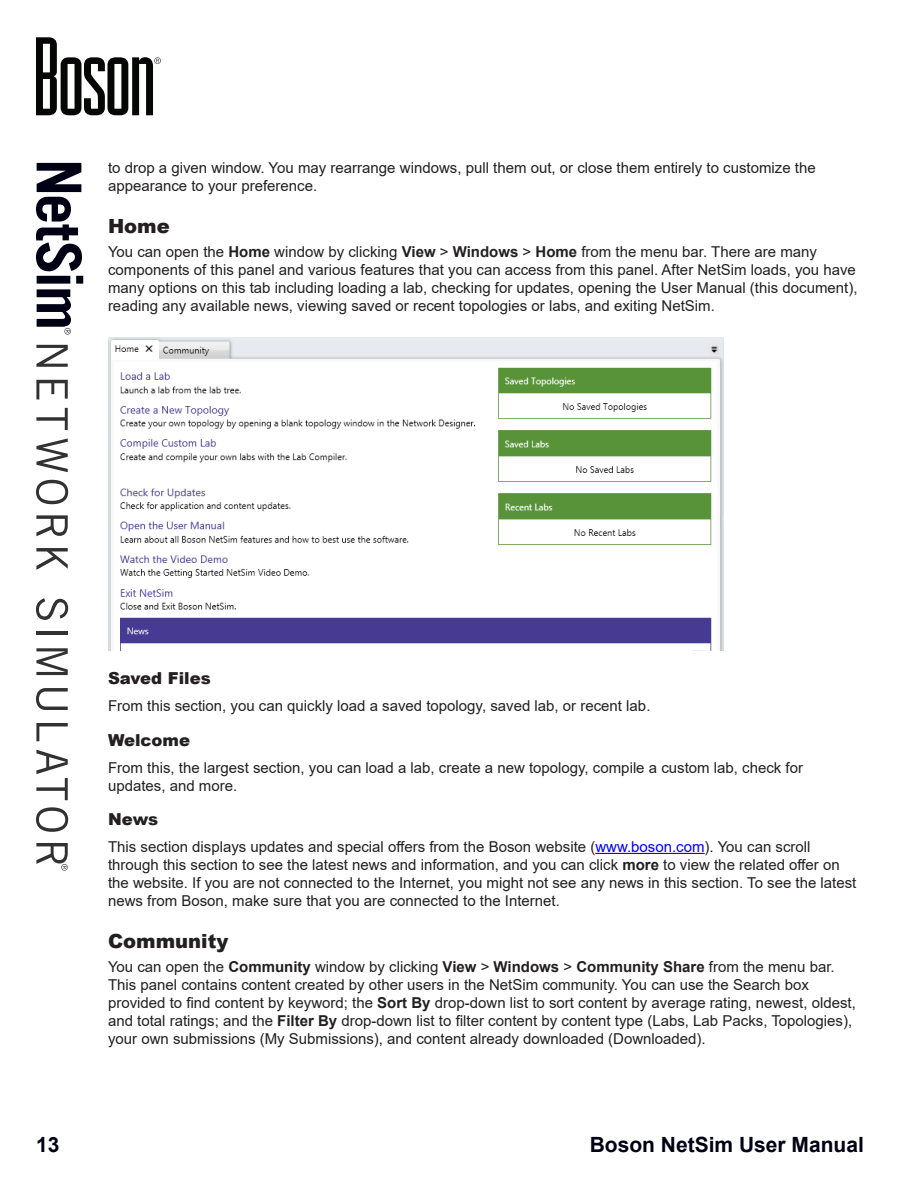
<style>
.page{position:relative;width:918px;height:1188px;background:#fff}
.page>*{position:absolute;margin:0;border:0;box-sizing:border-box;transform-origin:0 0}
.t1{font:700 21px "Arial";color:#000015}
.Heading_2{font:900 19.5px "Arial";color:#231f20}
.Heading_4_and_5_Text{font:900 19.5px "Arial";color:#231f20}
.Heading_4_and_5_Text-2{font:900 16.5px "Arial";color:#231f20}
.Heading_4_and_5_Text-3{font:15px/18px "Arial";color:#231f20}
.s1{font-weight:700}
.s2{color:#00f}
</style>
<div class="page">
<svg style="left:36px;top:37px;width:125px;height:78px"></svg>
<svg style="left:36px;top:163px;width:47px;height:172px"></svg>
<svg style="left:36px;top:345px;width:32px;height:22px"></svg>
<svg style="left:36px;top:380px;width:32px;height:19px"></svg>
<svg style="left:36px;top:408px;width:32px;height:22px"></svg>
<svg style="left:36px;top:438px;width:32px;height:34px"></svg>
<svg style="left:36px;top:480px;width:32px;height:24px"></svg>
<svg style="left:36px;top:515px;width:32px;height:21px"></svg>
<svg style="left:36px;top:548px;width:32px;height:22px"></svg>
<svg style="left:36px;top:598px;width:32px;height:22px"></svg>
<hr style="left:36px;top:631px;width:32px;height:4px;background:#333233">
<svg style="left:36px;top:648px;width:32px;height:27px"></svg>
<svg style="left:36px;top:688px;width:32px;height:22px"></svg>
<svg style="left:36px;top:723px;width:32px;height:18px"></svg>
<svg style="left:36px;top:750px;width:32px;height:50px"></svg>
<svg style="left:36px;top:807px;width:32px;height:25px"></svg>
<svg style="left:36px;top:843px;width:32px;height:28px"></svg>
<hr style="left:595px;top:853px;width:110px;height:1px;background:#00f">
<img style="left:108px;top:337px;width:616px;height:313px">
<p class="Heading_4_and_5_Text-3" style="left:108px;top:159px;width:709px">to drop a given window. You may rearrange windows, pull them out, or close them entirely to customize the appearance to your preference.</p>
<p class="Heading_4_and_5_Text" style="left:108px;top:212px;width:63px">Home</p>
<p class="Heading_4_and_5_Text-3" style="left:108px;top:242px;width:751px">You can open the <span class="s1">Home</span> window by clicking <span class="s1">View</span> &gt; <span class="s1">Windows</span> &gt; <span class="s1">Home</span> from the menu bar. There are many components of this panel and various features that you can access from this panel. After NetSim loads, you have many options on this tab including loading a lab, checking for updates, opening the User Manual (this document), reading any available news, viewing saved or recent topologies or labs, and exiting NetSim.</p>
<p class="Heading_4_and_5_Text-2" style="left:108px;top:667px;width:104px">Saved Files</p>
<p class="Heading_4_and_5_Text-3" style="left:108px;top:697px;width:544px">From this section, you can quickly load a saved topology, saved lab, or recent lab.</p>
<p class="Heading_4_and_5_Text-2" style="left:108px;top:728px;width:84px">Welcome</p>
<p class="Heading_4_and_5_Text-3" style="left:108px;top:758px;width:697px">From this, the largest section, you can load a lab, create a new topology, compile a custom lab, check for updates, and more.</p>
<p class="Heading_4_and_5_Text-2" style="left:108px;top:807px;width:52px">News</p>
<p class="Heading_4_and_5_Text-3" style="left:108px;top:837px;width:704px">This section displays updates and special offers from the Boson website (<span class="s2">www.boson.com</span>). You can scroll</p>
<p class="Heading_4_and_5_Text-3" style="left:108px;top:855px;width:750px">through this section to see the latest news and information, and you can click <span class="s1">more</span> to view the related offer on the website. If you are not connected to the Internet, you might not see any news in this section. To see the latest news from Boson, make sure that you are connected to the Internet.</p>
<p class="Heading_2" style="left:108px;top:927px;width:122px">Community</p>
<p class="Heading_4_and_5_Text-3" style="left:108px;top:957px;width:749px">You can open the <span class="s1">Community</span> window by clicking <span class="s1">View</span> &gt; <span class="s1">Windows</span> &gt; <span class="s1">Community Share</span> from the menu bar.<br>This panel contains content created by other users in the NetSim community. You can use the Search box provided to find content by keyword; the <span class="s1">Sort By</span> drop-down list to sort content by average rating, newest, oldest, and total ratings; and the <span class="s1">Filter By</span> drop-down list to filter content by content type (Labs, Lab Packs, Topologies), your own submissions (My Submissions), and content already downloaded (Downloaded).</p>
<h1 class="t1" style="left:36px;top:1130px;width:25px">13</h1>
<h1 class="t1" style="left:590px;top:1130px;width:276px">Boson NetSim User Manual</h1>
</div>
